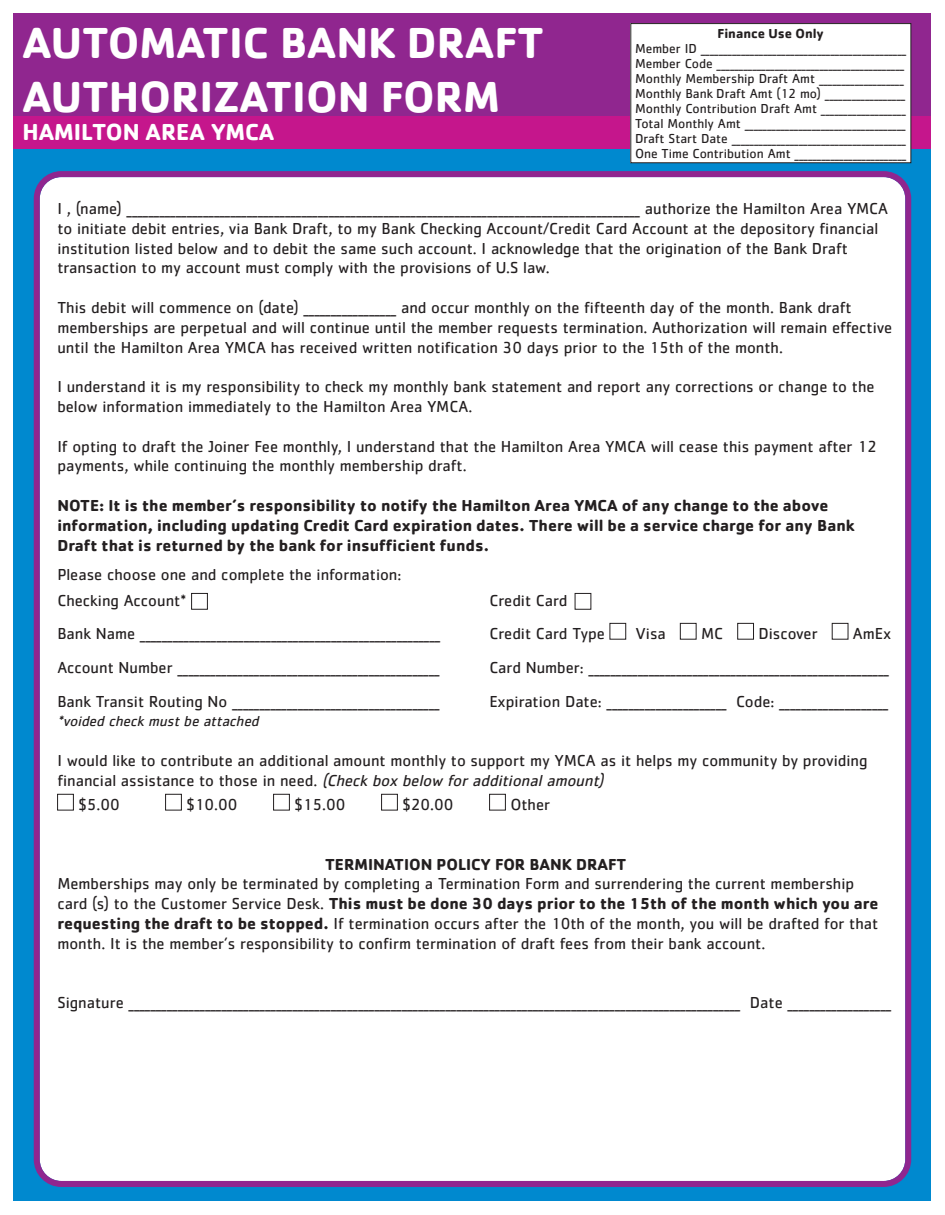
<style>
.page{position:relative;width:945px;height:1215px;background:#fff}
.page>*{position:absolute;margin:0;border:0;box-sizing:border-box;transform-origin:0 0}
.t1{font:700 45px/54px "Cachet";color:#fff}
.t2{font:700 24px "Cachet";color:#fff}
.t3{font:16.5px/19.8px "Cachet";color:#231f20}
.t4{font:700 16.5px/19.8px "Cachet";color:#231f20}
.t5{font:italic 15px "Cachet";color:#231f20}
.t6{font:13.5px/15px "Cachet";color:#231f20}
.t7{font:700 13.5px "Cachet";color:#231f20}
.s1{font-style:italic}
.s2{font-weight:700}
</style>
<div class="page">
<div style="left:14px;top:14px;width:918px;height:1188px;background:#0089cf"></div>
<div style="left:14px;top:14px;width:918px;height:134px;background:#90268f"></div>
<div style="left:14px;top:116px;width:918px;height:32px;background:#c5168c"></div>
<div style="left:34px;top:171px;width:877px;height:1016px;background:#fff"></div>
<div style="left:610px;top:623px;width:16px;height:16px;border:1px solid #231f20"></div>
<div style="left:680px;top:623px;width:16px;height:16px;border:1px solid #231f20"></div>
<div style="left:738px;top:623px;width:16px;height:16px;border:1px solid #231f20"></div>
<div style="left:832px;top:623px;width:16px;height:16px;border:1px solid #231f20"></div>
<div style="left:57px;top:794px;width:17px;height:16px;border:1px solid #231f20"></div>
<div style="left:165px;top:794px;width:17px;height:16px;border:1px solid #231f20"></div>
<div style="left:273px;top:794px;width:17px;height:16px;border:1px solid #231f20"></div>
<div style="left:381px;top:794px;width:17px;height:16px;border:1px solid #231f20"></div>
<div style="left:489px;top:794px;width:17px;height:16px;border:1px solid #231f20"></div>
<div style="left:575px;top:593px;width:16px;height:16px;border:1px solid #231f20"></div>
<div style="left:191px;top:593px;width:17px;height:16px;border:1px solid #231f20"></div>
<div style="left:631px;top:24px;width:280px;height:139px;background:#fff"></div>
<div style="left:630px;top:23px;width:281px;height:140px;border:1px solid #231f20"></div>
<h1 class="t1" style="left:22px;top:15px;width:523px">AUTOMATIC BANK DRAFT<br>AUTHORIZATION FORM</h1>
<h2 class="t2" style="left:22px;top:117px;width:253px">HAMILTON AREA YMCA</h2>
<p class="t7" style="left:718px;top:25px;width:108px">Finance Use Only</p>
<p class="t6" style="left:635px;top:41px;width:273px">Member ID ______________________________________________ Member Code __________________________________________ Monthly Membership Draft Amt ___________________ Monthly Bank Draft Amt (12 mo) __________________ Monthly Contribution Draft Amt ___________________ Total Monthly Amt ____________________________________ Draft Start Date _______________________________________ One Time Contribution Amt _________________________</p>
<p class="t3" style="left:57px;top:198px;width:832px">I , (name) ______________________________________________________________________________________________ authorize the Hamilton Area YMCA to initiate debit entries, via Bank Draft, to my Bank Checking Account/Credit Card Account at the depository financial institution listed below and to debit the same such account. I acknowledge that the origination of the Bank Draft transaction to my account must comply with the provisions of U.S law.</p>
<p class="t3" style="left:57px;top:297px;width:836px">This debit will commence on (date) _________________ and occur monthly on the fifteenth day of the month. Bank draft memberships are perpetual and will continue until the member requests termination. Authorization will remain effective until the Hamilton Area YMCA has received written notification 30 days prior to the 15th of the month.</p>
<p class="t3" style="left:57px;top:377px;width:819px">I understand it is my responsibility to check my monthly bank statement and report any corrections or change to the below information immediately to the Hamilton Area YMCA.</p>
<p class="t3" style="left:57px;top:436px;width:821px">If opting to draft the Joiner Fee monthly, I understand that the Hamilton Area YMCA will cease this payment after 12 payments, while continuing the monthly membership draft.</p>
<p class="t4" style="left:57px;top:495px;width:799px">NOTE: It is the member’s responsibility to notify the Hamilton Area YMCA of any change to the above information, including updating Credit Card expiration dates. There will be a service charge for any Bank<br>Draft that is returned by the bank for insufficient funds.</p>
<p class="t3" style="left:57px;top:561px;width:346px;line-height:26.1px">Please choose one and complete the information:<br>Checking Account*</p>
<p class="t3" style="left:489px;top:590px;width:80px">Credit Card</p>
<p class="t3" style="left:57px;top:624px;width:384px">Bank Name _______________________________________________________</p>
<p class="t3" style="left:489px;top:624px;width:117px">Credit Card Type</p>
<p class="t3" style="left:635px;top:624px;width:32px">Visa</p>
<p class="t3" style="left:701px;top:624px;width:24px">MC</p>
<p class="t3" style="left:758px;top:624px;width:61px">Discover</p>
<p class="t3" style="left:853px;top:624px;width:40px">AmEx</p>
<p class="t3" style="left:57px;top:657px;width:384px">Account Number ________________________________________________</p>
<p class="t3" style="left:489px;top:657px;width:401px">Card Number: _______________________________________________________</p>
<p class="t3" style="left:57px;top:691px;width:384px">Bank Transit Routing No ______________________________________</p>
<p class="t3" style="left:489px;top:691px;width:401px">Expiration Date: ______________________ Code: ____________________</p>
<p class="t5" style="left:57px;top:712px;width:207px">*voided check must be attached</p>
<p class="t3" style="left:57px;top:750px;width:812px">I would like to contribute an additional amount monthly to support my YMCA as it helps my community by providing financial assistance to those in need. <span class="s1">(Checkboxbelowforadditionalamount)</span></p>
<p class="t3" style="left:78px;top:795px;width:43px">$5.00</p>
<p class="t3" style="left:186px;top:795px;width:53px">$10.00</p>
<p class="t3" style="left:294px;top:795px;width:53px">$15.00</p>
<p class="t3" style="left:402px;top:795px;width:53px">$20.00</p>
<p class="t3" style="left:510px;top:795px;width:41px">Other</p>
<p class="t4" style="left:325px;top:854px;width:303px">TERMINATION POLICY FOR BANK DRAFT</p>
<p class="t3" style="left:57px;top:874px;width:823px">Memberships may only be terminated by completing a Termination Form and surrendering the current membership card (s) to the Customer Service Desk. <span class="s2">This must be done 30 days prior to the 15th of the month which you are requesting the draft to be stopped.</span> If termination occurs after the 10th of the month, you will be drafted for that month. It is the member’s responsibility to confirm termination of draft fees from their bank account.</p>
<p class="t3" style="left:57px;top:993px;width:835px">Signature ________________________________________________________________________________________________________________ Date ___________________</p>
</div>
